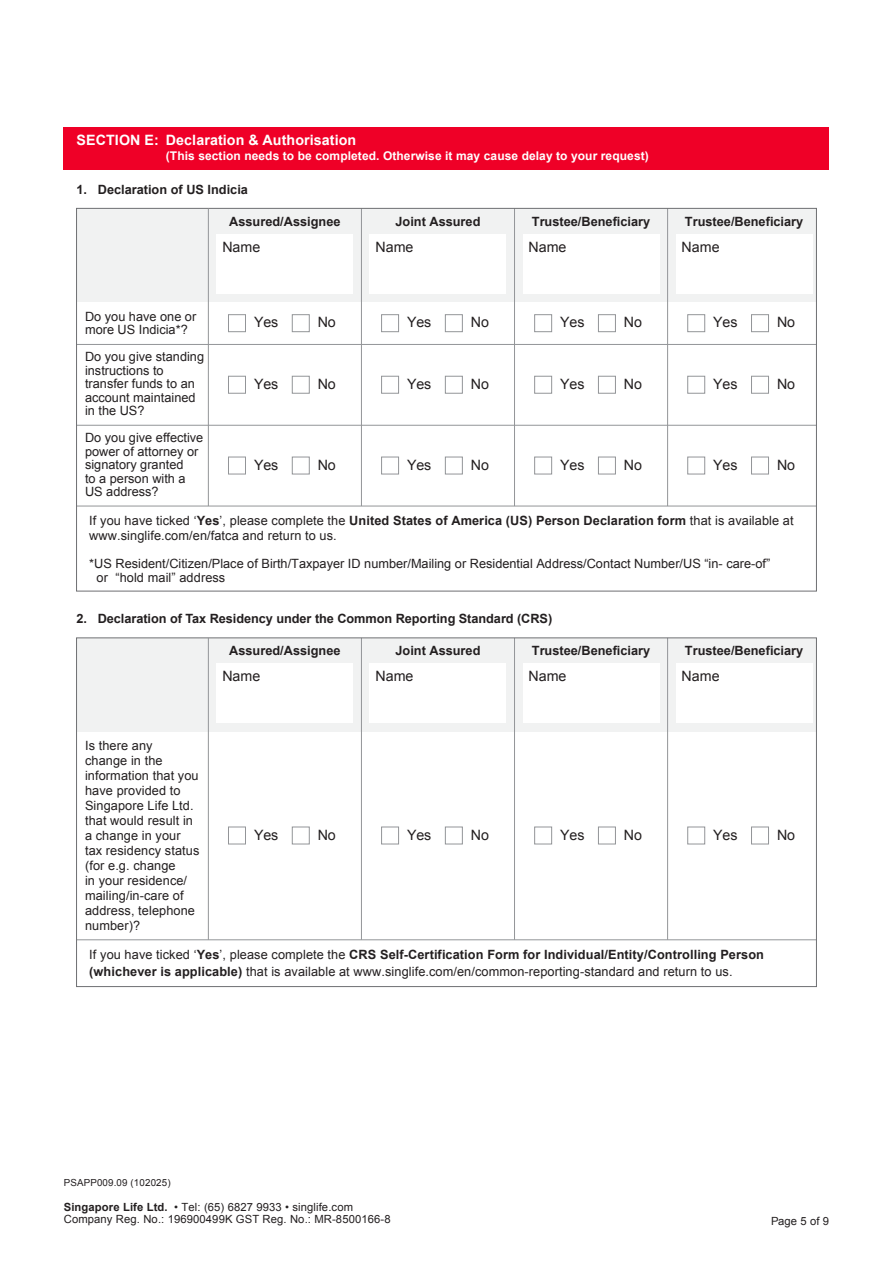
<style>
.page{position:relative;width:893px;height:1263px;background:#fff}
.page>*{position:absolute;margin:0;border:0;box-sizing:border-box;transform-origin:0 0}
.t1{font:14.25px "Arial";letter-spacing:-.01em;color:#231f20}
.t2{font:700 14.25px "Arial";letter-spacing:.005em;color:#fff}
.t3{font:12.75px/15px "Arial";letter-spacing:.005em;color:#231f20}
.t4{font:700 12.75px "Arial";color:#231f20}
.t5{font:700 12px "Arial";letter-spacing:.005em;color:#fff}
.t6{font:11.25px/12.8px "Arial";letter-spacing:.01em;color:#231f20}
.t7{font:9.75px "Arial";letter-spacing:.015em;color:#231f20}
.s1{font-weight:700}
</style>
<div class="page">
<div style="left:77px;top:208px;width:739px;height:94px;background:#f1f2f2"></div>
<hr style="left:667px;top:208px;width:1px;height:298px;background:#939598">
<div style="left:676px;top:234px;width:136px;height:59px;background:#fff"></div>
<hr style="left:514px;top:208px;width:1px;height:298px;background:#939598">
<div style="left:523px;top:234px;width:136px;height:59px;background:#fff"></div>
<hr style="left:361px;top:208px;width:1px;height:298px;background:#939598">
<div style="left:370px;top:234px;width:136px;height:59px;background:#fff"></div>
<div style="left:445px;top:314px;width:18px;height:18px;border:1px solid #939598"></div>
<div style="left:381px;top:314px;width:18px;height:18px;border:1px solid #939598"></div>
<div style="left:598px;top:314px;width:18px;height:18px;border:1px solid #939598"></div>
<div style="left:534px;top:314px;width:18px;height:18px;border:1px solid #939598"></div>
<div style="left:751px;top:314px;width:18px;height:18px;border:1px solid #939598"></div>
<div style="left:687px;top:314px;width:18px;height:18px;border:1px solid #939598"></div>
<hr style="left:77px;top:344px;width:739px;height:1px;background:#939598">
<hr style="left:77px;top:425px;width:739px;height:1px;background:#939598">
<hr style="left:77px;top:506px;width:739px;height:1px;background:#939598">
<hr style="left:208px;top:208px;width:1px;height:298px;background:#939598">
<div style="left:217px;top:234px;width:136px;height:59px;background:#fff"></div>
<div style="left:292px;top:314px;width:17px;height:18px;border:1px solid #939598"></div>
<div style="left:228px;top:314px;width:18px;height:18px;border:1px solid #939598"></div>
<div style="left:292px;top:376px;width:17px;height:17px;border:1px solid #939598"></div>
<div style="left:228px;top:376px;width:18px;height:17px;border:1px solid #939598"></div>
<div style="left:445px;top:376px;width:18px;height:17px;border:1px solid #939598"></div>
<div style="left:381px;top:376px;width:18px;height:17px;border:1px solid #939598"></div>
<div style="left:598px;top:376px;width:18px;height:17px;border:1px solid #939598"></div>
<div style="left:534px;top:376px;width:18px;height:17px;border:1px solid #939598"></div>
<div style="left:751px;top:376px;width:18px;height:17px;border:1px solid #939598"></div>
<div style="left:687px;top:376px;width:18px;height:17px;border:1px solid #939598"></div>
<div style="left:292px;top:457px;width:17px;height:17px;border:1px solid #939598"></div>
<div style="left:228px;top:457px;width:18px;height:17px;border:1px solid #939598"></div>
<div style="left:445px;top:457px;width:18px;height:17px;border:1px solid #939598"></div>
<div style="left:381px;top:457px;width:18px;height:17px;border:1px solid #939598"></div>
<div style="left:598px;top:457px;width:18px;height:17px;border:1px solid #939598"></div>
<div style="left:534px;top:457px;width:18px;height:17px;border:1px solid #939598"></div>
<div style="left:751px;top:457px;width:18px;height:17px;border:1px solid #939598"></div>
<div style="left:687px;top:457px;width:18px;height:17px;border:1px solid #939598"></div>
<div style="left:77px;top:638px;width:739px;height:93px;background:#f1f2f2"></div>
<hr style="left:667px;top:638px;width:1px;height:302px;background:#939598">
<div style="left:676px;top:663px;width:136px;height:60px;background:#fff"></div>
<hr style="left:514px;top:638px;width:1px;height:302px;background:#939598">
<div style="left:523px;top:663px;width:136px;height:60px;background:#fff"></div>
<hr style="left:361px;top:638px;width:1px;height:302px;background:#939598">
<div style="left:370px;top:663px;width:136px;height:60px;background:#fff"></div>
<hr style="left:77px;top:939px;width:739px;height:1px;background:#939598">
<hr style="left:208px;top:638px;width:1px;height:302px;background:#939598">
<div style="left:217px;top:663px;width:136px;height:60px;background:#fff"></div>
<div style="left:292px;top:827px;width:17px;height:17px;border:1px solid #939598"></div>
<div style="left:228px;top:827px;width:18px;height:17px;border:1px solid #939598"></div>
<div style="left:445px;top:827px;width:18px;height:17px;border:1px solid #939598"></div>
<div style="left:381px;top:827px;width:18px;height:17px;border:1px solid #939598"></div>
<div style="left:598px;top:827px;width:18px;height:17px;border:1px solid #939598"></div>
<div style="left:534px;top:827px;width:18px;height:17px;border:1px solid #939598"></div>
<div style="left:751px;top:827px;width:18px;height:17px;border:1px solid #939598"></div>
<div style="left:687px;top:827px;width:18px;height:17px;border:1px solid #939598"></div>
<div style="left:64px;top:128px;width:765px;height:42px;background:#ef0027"></div>
<p class="t2" style="left:77px;top:131px;width:281px">SECTION E: Declaration &amp; Authorisation</p>
<p class="t5" style="left:166px;top:148px;width:484px">(This section needs to be completed. Otherwise it may cause delay to your request)</p>
<p class="t4" style="left:77px;top:181px;width:173px">1. Declaration of US Indicia</p>
<p class="t4" style="left:229px;top:213px;width:113px">Assured/Assignee</p>
<p class="t1" style="left:222px;top:238px;width:40px">Name</p>
<p class="t4" style="left:395px;top:213px;width:87px">Joint Assured</p>
<p class="t1" style="left:375px;top:238px;width:40px">Name</p>
<p class="t4" style="left:532px;top:213px;width:120px">Trustee/Beneficiary</p>
<p class="t1" style="left:528px;top:238px;width:40px">Name</p>
<p class="t4" style="left:685px;top:213px;width:120px">Trustee/Beneficiary</p>
<p class="t1" style="left:682px;top:238px;width:40px">Name</p>
<p class="t3" style="left:85px;top:310px;width:113px;line-height:13.5px">Do you have one or more US Indicia*?</p>
<p class="t3" style="left:85px;top:350px;width:121px;line-height:13.5px">Do you give standing instructions to transfer funds to an account maintained in the US?</p>
<p class="t3" style="left:85px;top:431px;width:120px;line-height:13.5px">Do you give effective power of attorney or signatory granted<br>to a person with a<br>US address?</p>
<p class="t1" style="left:254px;top:313px;width:26px">Yes</p>
<p class="t1" style="left:318px;top:313px;width:20px">No</p>
<p class="t1" style="left:407px;top:313px;width:26px">Yes</p>
<p class="t1" style="left:471px;top:313px;width:20px">No</p>
<p class="t1" style="left:560px;top:313px;width:26px">Yes</p>
<p class="t1" style="left:624px;top:313px;width:20px">No</p>
<p class="t1" style="left:713px;top:313px;width:26px">Yes</p>
<p class="t1" style="left:777px;top:313px;width:20px">No</p>
<p class="t1" style="left:254px;top:374px;width:26px">Yes</p>
<p class="t1" style="left:318px;top:374px;width:20px">No</p>
<p class="t1" style="left:407px;top:374px;width:26px">Yes</p>
<p class="t1" style="left:471px;top:374px;width:20px">No</p>
<p class="t1" style="left:560px;top:374px;width:26px">Yes</p>
<p class="t1" style="left:624px;top:374px;width:20px">No</p>
<p class="t1" style="left:713px;top:374px;width:26px">Yes</p>
<p class="t1" style="left:777px;top:374px;width:20px">No</p>
<p class="t1" style="left:254px;top:455px;width:26px">Yes</p>
<p class="t1" style="left:318px;top:455px;width:20px">No</p>
<p class="t1" style="left:407px;top:455px;width:26px">Yes</p>
<p class="t1" style="left:471px;top:455px;width:20px">No</p>
<p class="t1" style="left:560px;top:455px;width:26px">Yes</p>
<p class="t1" style="left:624px;top:455px;width:20px">No</p>
<p class="t1" style="left:713px;top:455px;width:26px">Yes</p>
<p class="t1" style="left:777px;top:455px;width:20px">No</p>
<p class="t3" style="left:89px;top:514px;width:706px">If you have ticked ‘<span class="s1">Yes</span>’, please complete the <span class="s1">United States of America (US) Person Declaration form</span> that is available at www.singlife.com/en/fatca and return to us.</p>
<p class="t3" style="left:97px;top:556px;width:675px;text-indent:-7px">*US Resident/Citizen/Place of Birth/Taxpayer ID number/Mailing or Residential Address/Contact Number/US “in- care-of” or “hold mail” address</p>
<p class="t4" style="left:77px;top:610px;width:477px">2. Declaration of Tax Residency under the Common Reporting Standard (CRS)</p>
<p class="t4" style="left:229px;top:642px;width:113px">Assured/Assignee</p>
<p class="t1" style="left:222px;top:667px;width:40px">Name</p>
<p class="t4" style="left:395px;top:642px;width:87px">Joint Assured</p>
<p class="t1" style="left:375px;top:667px;width:40px">Name</p>
<p class="t4" style="left:532px;top:642px;width:120px">Trustee/Beneficiary</p>
<p class="t1" style="left:528px;top:667px;width:40px">Name</p>
<p class="t4" style="left:685px;top:642px;width:120px">Trustee/Beneficiary</p>
<p class="t1" style="left:682px;top:667px;width:40px">Name</p>
<p class="t3" style="left:85px;top:738px;width:116px">Is there any<br>change in the information that you have provided to<br>Singapore Life Ltd. that would result in a change in your tax residency status (for e.g. change<br>in your residence/ mailing/in-care of address, telephone number)?</p>
<p class="t1" style="left:254px;top:825px;width:26px">Yes</p>
<p class="t1" style="left:318px;top:825px;width:20px">No</p>
<p class="t1" style="left:407px;top:825px;width:26px">Yes</p>
<p class="t1" style="left:471px;top:825px;width:20px">No</p>
<p class="t1" style="left:560px;top:825px;width:26px">Yes</p>
<p class="t1" style="left:624px;top:825px;width:20px">No</p>
<p class="t1" style="left:713px;top:825px;width:26px">Yes</p>
<p class="t1" style="left:777px;top:825px;width:20px">No</p>
<p class="t3" style="left:89px;top:947px;width:676px;line-height:16.5px">If you have ticked ‘<span class="s1">Yes</span>’, please complete the <span class="s1">CRS Self-Certification Form for Individual/Entity/Controlling Person (whichever is applicable)</span> that is available at www.singlife.com/en/common-reporting-standard and return to us.</p>
<p class="t7" style="left:64px;top:1176px;width:108px">PSAPP009.09 (102025)</p>
<p class="t6" style="left:64px;top:1200px;width:328px"><span class="s1">Singapore Life Ltd.</span> • Tel: (65) 6827 9933 • singlife.com<br>Company Reg. No.: 196900499K GST Reg. No.: MR-8500166-8</p>
<p class="t6" style="left:771px;top:1214px;width:60px">Page 5 of 9</p>
</div>
